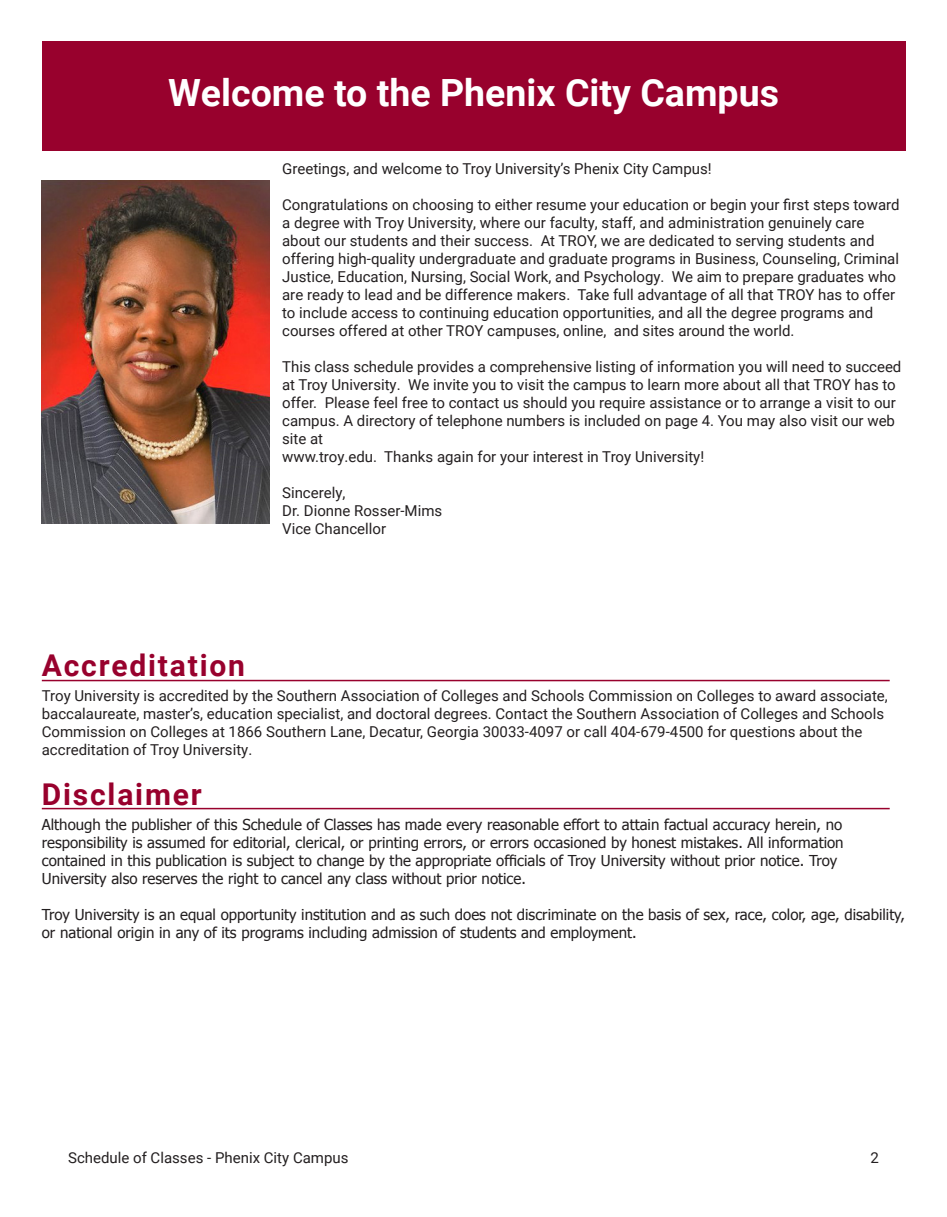
<style>
.page{position:relative;width:947px;height:1217px;background:#fff}
.page>*{position:absolute;margin:0;border:0;box-sizing:border-box;transform-origin:0 0}
.t1{font:700 37.5px "Roboto";color:#fff}
.t2{font:700 30px "Roboto";letter-spacing:.06em;color:#98012d}
.t3{font:15px/18px "Roboto";color:#231f20}
.t4{font:15px/18px "Tahoma";color:#231f20}
</style>
<div class="page">
<div style="left:42px;top:41px;width:862px;height:109px;background:#98012d"></div>
<img style="left:42px;top:181px;width:227px;height:342px">
<hr style="left:42px;top:679px;width:847px;height:2px;background:#98012d">
<hr style="left:42px;top:807px;width:847px;height:2px;background:#98012d">
<p class="t1" style="left:168px;top:66px;width:612px">Welcome to the Phenix City Campus</p>
<p class="t3" style="left:282px;top:159px;width:431px">Greetings, and welcome to Troy University’s Phenix City Campus!</p>
<p class="t3" style="left:282px;top:195px;width:618px">Congratulations on choosing to either resume your education or begin your first steps toward a degree with Troy University, where our faculty, staff, and administration genuinely care about our students and their success. At TROY, we are dedicated to serving students and offering high-quality undergraduate and graduate programs in Business, Counseling, Criminal Justice, Education, Nursing, Social Work, and Psychology. We aim to prepare graduates who are ready to lead and be difference makers. Take full advantage of all that TROY has to offer to include access to continuing education opportunities, and all the degree programs and courses offered at other TROY campuses, online, and sites around the world.</p>
<p class="t3" style="left:282px;top:357px;width:620px">This class schedule provides a comprehensive listing of information you will need to succeed at Troy University. We invite you to visit the campus to learn more about all that TROY has to offer. Please feel free to contact us should you require assistance or to arrange a visit to our campus. A directory of telephone numbers is included on page 4. You may also visit our web site at</p>
<p class="t3" style="left:282px;top:447px;width:423px">www.troy.edu. Thanks again for your interest in Troy University!</p>
<p class="t3" style="left:282px;top:483px;width:65px">Sincerely,</p>
<p class="t3" style="left:282px;top:501px;width:161px">Dr. Dionne Rosser-Mims</p>
<p class="t3" style="left:282px;top:519px;width:105px">Vice Chancellor</p>
<p class="t2" style="left:42px;top:644px;width:205px">Accreditation</p>
<p class="t3" style="left:42px;top:685px;width:847px">Troy University is accredited by the Southern Association of Colleges and Schools Commission on Colleges to award associate, baccalaureate, master’s, education specialist, and doctoral degrees. Contact the Southern Association of Colleges and Schools Commission on Colleges at 1866 Southern Lane, Decatur, Georgia 30033-4097 or call 404-679-4500 for questions about the accreditation of Troy University.</p>
<p class="t2" style="left:42px;top:772px;width:161px">Disclaimer</p>
<p class="t4" style="left:42px;top:814px;width:803px">Although the publisher of this Schedule of Classes has made every reasonable effort to attain factual accuracy herein, no responsibility is assumed for editorial, clerical, or printing errors, or errors occasioned by honest mistakes. All information contained in this publication is subject to change by the appropriate officials of Troy University without prior notice. Troy University also reserves the right to cancel any class without prior notice.</p>
<p class="t4" style="left:42px;top:904px;width:864px">Troy University is an equal opportunity institution and as such does not discriminate on the basis of sex, race, color, age, disability, or national origin in any of its programs including admission of students and employment.</p>
<p class="t3" style="left:68px;top:1147px;width:282px">Schedule of Classes - Phenix City Campus</p>
<p class="t3" style="left:870px;top:1147px;width:10px">2</p>
</div>
